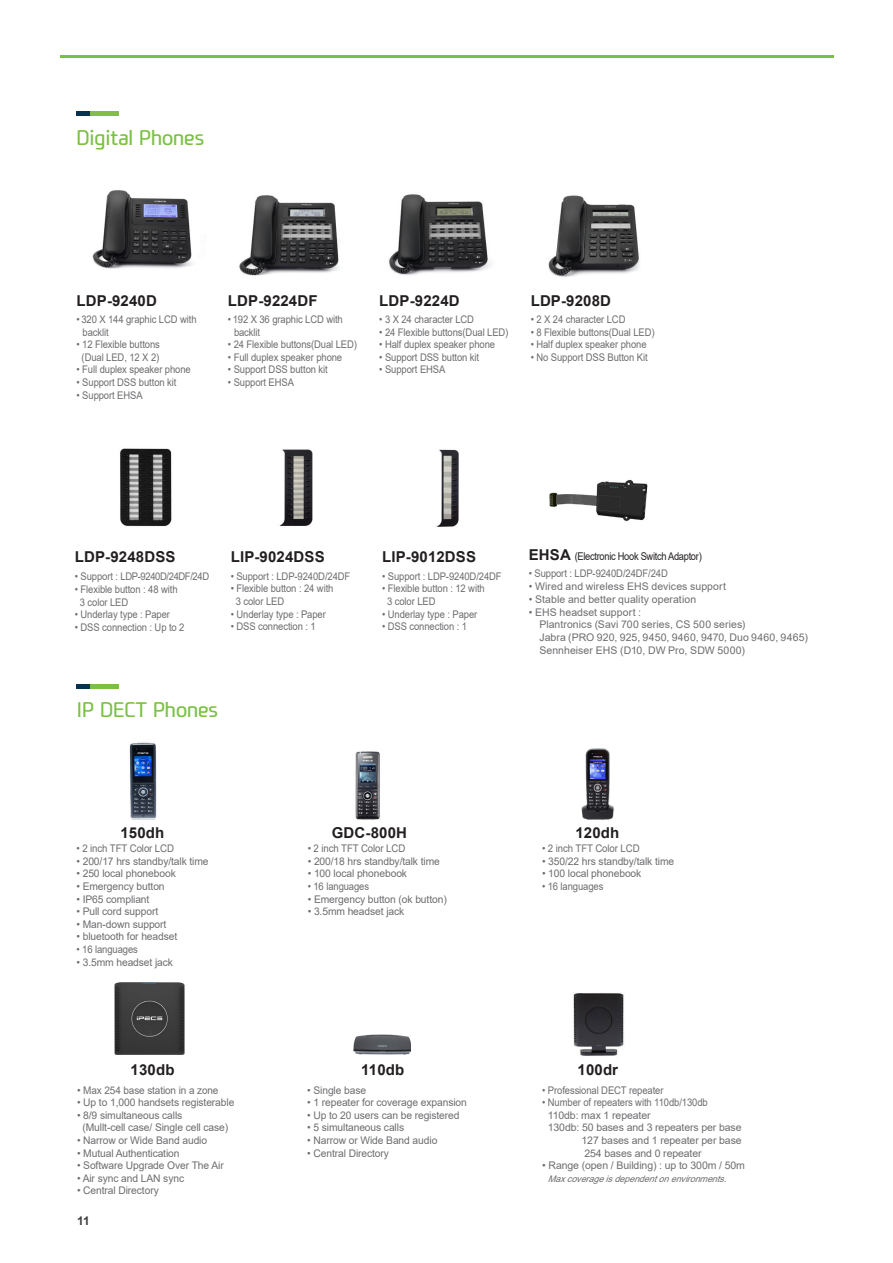
<style>
.page{position:relative;width:893px;height:1263px;background:#fff}
.page>*{position:absolute;margin:0;border:0;box-sizing:border-box;transform-origin:0 0}
.t1{font:19.5px "i PECS";color:#7ac143}
.t2{font:700 15px "Arial";letter-spacing:.01em;color:#231f20}
.t3{font:700 12px "Arial";color:#3e3e3f}
.t4{font:10.65px "Arial";letter-spacing:-.03em;color:#231f20;scale:.87 1}
.t5{font:10.5px "Arial";letter-spacing:-.01em;color:#6c6d70}
.t6{font:10.5px "Arial";letter-spacing:-.01em;color:#6c6d70;scale:.9 1}
.t7{font:10.5px "Arial";letter-spacing:.01em;color:#6c6d70}
.t8{font:10.5px "Arial";letter-spacing:-.01em;color:#6c6d70;scale:.92 1}
.t9{font:10.5px "Arial";letter-spacing:-.04em;color:#6c6d70;scale:.9 1}
.t10{font:italic 9px "Arial";color:#6c6d70}
.s1{font-weight:700;font-size:15px}
</style>
<div class="page">
<hr style="left:60px;top:55px;width:773px;height:2px;background:#79c142">
<img style="left:436px;top:449px;width:23px;height:78px">
<img style="left:279px;top:449px;width:34px;height:77px">
<div style="left:76px;top:684px;width:43px;height:5px;background:#7ac143"></div>
<div style="left:76px;top:684px;width:14px;height:5px;background:#073351"></div>
<img style="left:129px;top:742px;width:28px;height:77px">
<img style="left:581px;top:749px;width:33px;height:70px">
<hr style="left:76px;top:112px;width:43px;height:4px;background:#84be46">
<hr style="left:76px;top:112px;width:14px;height:4px;background:#073351">
<img style="left:239px;top:195px;width:100px;height:81px">
<img style="left:389px;top:194px;width:101px;height:81px">
<img style="left:92px;top:190px;width:101px;height:79px">
<img style="left:548px;top:195px;width:92px;height:82px">
<img style="left:120px;top:448px;width:52px;height:79px">
<img style="left:573px;top:993px;width:51px;height:63px">
<img style="left:115px;top:982px;width:69px;height:72px">
<img style="left:355px;top:751px;width:25px;height:69px">
<img style="left:353px;top:1034px;width:58px;height:20px">
<img style="left:549px;top:479px;width:99px;height:43px">
<p class="t1" style="left:76px;top:125px;width:129px">Digital Phones</p>
<p class="t2" style="left:77px;top:290px;width:82px">LDP-9240D</p>
<p class="t2" style="left:228px;top:290px;width:91px">LDP-9224DF</p>
<p class="t2" style="left:379px;top:290px;width:82px">LDP-9224D</p>
<p class="t2" style="left:531px;top:290px;width:82px">LDP-9208D</p>
<p class="t6" style="left:531px;top:312px;width:107px">• 2 X 24 character LCD</p>
<p class="t6" style="left:531px;top:325px;width:139px">• 8 Flexible buttons(Dual LED)</p>
<p class="t6" style="left:531px;top:337px;width:130px">• Half duplex speaker phone</p>
<p class="t6" style="left:531px;top:350px;width:131px">• No Support DSS Button Kit</p>
<p class="t6" style="left:77px;top:312px;width:135px">• 320 X 144 graphic LCD with</p>
<p class="t6" style="left:83px;top:325px;width:31px">backlit</p>
<p class="t6" style="left:77px;top:337px;width:94px">• 12 Flexible buttons</p>
<p class="t6" style="left:82px;top:350px;width:88px">(Dual LED, 12 X 2)</p>
<p class="t6" style="left:77px;top:362px;width:129px">• Full duplex speaker phone</p>
<p class="t6" style="left:77px;top:375px;width:112px">• Support DSS button kit</p>
<p class="t6" style="left:77px;top:388px;width:75px">• Support EHSA</p>
<p class="t6" style="left:228px;top:312px;width:129px">• 192 X 36 graphic LCD with</p>
<p class="t6" style="left:234px;top:325px;width:31px">backlit</p>
<p class="t6" style="left:228px;top:337px;width:145px">• 24 Flexible buttons(Dual LED)</p>
<p class="t6" style="left:228px;top:350px;width:129px">• Full duplex speaker phone</p>
<p class="t6" style="left:228px;top:362px;width:112px">• Support DSS button kit</p>
<p class="t6" style="left:228px;top:375px;width:75px">• Support EHSA</p>
<p class="t6" style="left:379px;top:312px;width:107px">• 3 X 24 character LCD</p>
<p class="t6" style="left:379px;top:325px;width:145px">• 24 Flexible buttons(Dual LED)</p>
<p class="t6" style="left:379px;top:337px;width:130px">• Half duplex speaker phone</p>
<p class="t6" style="left:379px;top:350px;width:112px">• Support DSS button kit</p>
<p class="t6" style="left:379px;top:362px;width:75px">• Support EHSA</p>
<p class="t2" style="left:75px;top:547px;width:102px">LDP-9248DSS</p>
<p class="t9" style="left:75px;top:569px;width:151px">• Support : LDP-9240D/24DF/24D</p>
<p class="t6" style="left:75px;top:582px;width:116px">• Flexible button : 48 with</p>
<p class="t6" style="left:80px;top:595px;width:55px">3 color LED</p>
<p class="t6" style="left:75px;top:607px;width:107px">• Underlay type : Paper</p>
<p class="t6" style="left:75px;top:620px;width:123px">• DSS connection : Up to 2</p>
<p class="t2" style="left:231px;top:547px;width:96px">LIP-9024DSS</p>
<p class="t2" style="left:382px;top:547px;width:96px">LIP-9012DSS</p>
<p class="t6" style="left:231px;top:569px;width:134px">• Support : LDP-9240D/24DF</p>
<p class="t6" style="left:231px;top:581px;width:116px">• Flexible button : 24 with</p>
<p class="t6" style="left:236px;top:594px;width:55px">3 color LED</p>
<p class="t6" style="left:231px;top:607px;width:107px">• Underlay type : Paper</p>
<p class="t6" style="left:231px;top:619px;width:96px">• DSS connection : 1</p>
<p class="t6" style="left:382px;top:569px;width:134px">• Support : LDP-9240D/24DF</p>
<p class="t6" style="left:382px;top:581px;width:116px">• Flexible button : 12 with</p>
<p class="t6" style="left:387px;top:594px;width:55px">3 color LED</p>
<p class="t6" style="left:382px;top:607px;width:107px">• Underlay type : Paper</p>
<p class="t6" style="left:382px;top:619px;width:96px">• DSS connection : 1</p>
<p class="t1" style="left:76px;top:697px;width:143px">IP DECT Phones</p>
<p class="t4" style="left:529px;top:549px;width:200px"><span class="s1">EHSA</span> (Electronic Hook Switch Adaptor)</p>
<p class="t6" style="left:529px;top:566px;width:156px">• Support : LDP-9240D/24DF/24D</p>
<p class="t5" style="left:529px;top:579px;width:199px">• Wired and wireless EHS devices support</p>
<p class="t5" style="left:529px;top:592px;width:169px">• Stable and better quality operation</p>
<p class="t5" style="left:529px;top:605px;width:114px">• EHS headset support :</p>
<p class="t7" style="left:539px;top:617px;width:208px">Plantronics (Savi 700 series, CS 500 series)</p>
<p class="t7" style="left:539px;top:630px;width:270px">Jabra (PRO 920, 925, 9450, 9460, 9470, Duo 9460, 9465)</p>
<p class="t5" style="left:539px;top:643px;width:207px">Sennheiser EHS (D10, DW Pro, SDW 5000)</p>
<p class="t2" style="left:120px;top:822px;width:45px">150dh</p>
<p class="t2" style="left:332px;top:822px;width:77px">GDC-800H</p>
<p class="t2" style="left:575px;top:822px;width:45px">120dh</p>
<p class="t8" style="left:76px;top:841px;width:108px">• 2 inch TFT Color LCD</p>
<p class="t5" style="left:76px;top:854px;width:134px">• 200/17 hrs standby/talk time</p>
<p class="t5" style="left:76px;top:866px;width:101px">• 250 local phonebook</p>
<p class="t5" style="left:76px;top:879px;width:90px">• Emergency button</p>
<p class="t5" style="left:76px;top:892px;width:74px">• IP65 compliant</p>
<p class="t5" style="left:76px;top:904px;width:83px">• Pull cord support</p>
<p class="t5" style="left:76px;top:917px;width:91px">• Man-down support</p>
<p class="t5" style="left:76px;top:929px;width:102px">• bluetooth for headset</p>
<p class="t6" style="left:76px;top:942px;width:70px">• 16 languages</p>
<p class="t5" style="left:76px;top:955px;width:98px">• 3.5mm headset jack</p>
<p class="t8" style="left:308px;top:841px;width:108px">• 2 inch TFT Color LCD</p>
<p class="t5" style="left:308px;top:854px;width:134px">• 200/18 hrs standby/talk time</p>
<p class="t5" style="left:308px;top:866px;width:101px">• 100 local phonebook</p>
<p class="t6" style="left:308px;top:879px;width:70px">• 16 languages</p>
<p class="t5" style="left:308px;top:892px;width:141px">• Emergency button (ok button)</p>
<p class="t5" style="left:308px;top:904px;width:98px">• 3.5mm headset jack</p>
<p class="t8" style="left:542px;top:841px;width:108px">• 2 inch TFT Color LCD</p>
<p class="t5" style="left:542px;top:854px;width:134px">• 350/22 hrs standby/talk time</p>
<p class="t5" style="left:542px;top:866px;width:101px">• 100 local phonebook</p>
<p class="t6" style="left:542px;top:879px;width:70px">• 16 languages</p>
<p class="t2" style="left:131px;top:1059px;width:45px">130db</p>
<p class="t5" style="left:77px;top:1082px;width:143px">• Max 254 base station in a zone</p>
<p class="t5" style="left:77px;top:1095px;width:159px">• Up to 1,000 handsets registerable</p>
<p class="t5" style="left:77px;top:1108px;width:107px">• 8/9 simultaneous calls</p>
<p class="t5" style="left:83px;top:1120px;width:147px">(Mullt-cell case/ Single cell case)</p>
<p class="t5" style="left:77px;top:1133px;width:132px">• Narrow or Wide Band audio</p>
<p class="t5" style="left:77px;top:1145px;width:104px">• Mutual Authentication</p>
<p class="t5" style="left:77px;top:1158px;width:148px">• Software Upgrade Over The Air</p>
<p class="t5" style="left:77px;top:1171px;width:109px">• Air sync and LAN sync</p>
<p class="t5" style="left:77px;top:1183px;width:83px">• Central Directory</p>
<p class="t3" style="left:77px;top:1212px;width:14px">11</p>
<p class="t2" style="left:361px;top:1059px;width:45px">110db</p>
<p class="t5" style="left:307px;top:1082px;width:60px">• Single base</p>
<p class="t5" style="left:307px;top:1095px;width:161px">• 1 repeater for coverage expansion</p>
<p class="t5" style="left:307px;top:1108px;width:154px">• Up to 20 users can be registered</p>
<p class="t5" style="left:307px;top:1120px;width:98px">• 5 simultaneous calls</p>
<p class="t5" style="left:307px;top:1133px;width:132px">• Narrow or Wide Band audio</p>
<p class="t5" style="left:307px;top:1145px;width:83px">• Central Directory</p>
<p class="t2" style="left:577px;top:1059px;width:42px">100dr</p>
<p class="t6" style="left:542px;top:1083px;width:136px">• Professional DECT repeater</p>
<p class="t6" style="left:542px;top:1095px;width:186px">• Number of repeaters with 110db/130db</p>
<p class="t5" style="left:548px;top:1108px;width:104px">110db: max 1 repeater</p>
<p class="t5" style="left:548px;top:1120px;width:195px">130db: 50 bases and 3 repeaters per base</p>
<p class="t5" style="left:582px;top:1133px;width:162px">127 bases and 1 repeater per base</p>
<p class="t5" style="left:584px;top:1146px;width:119px">254 bases and 0 repeater</p>
<p class="t5" style="left:542px;top:1158px;width:204px">• Range (open / Building) : up to 300m / 50m</p>
<p class="t10" style="left:548px;top:1172px;width:184px">Maxcoverageisdependentonenvironments.</p>
</div>
